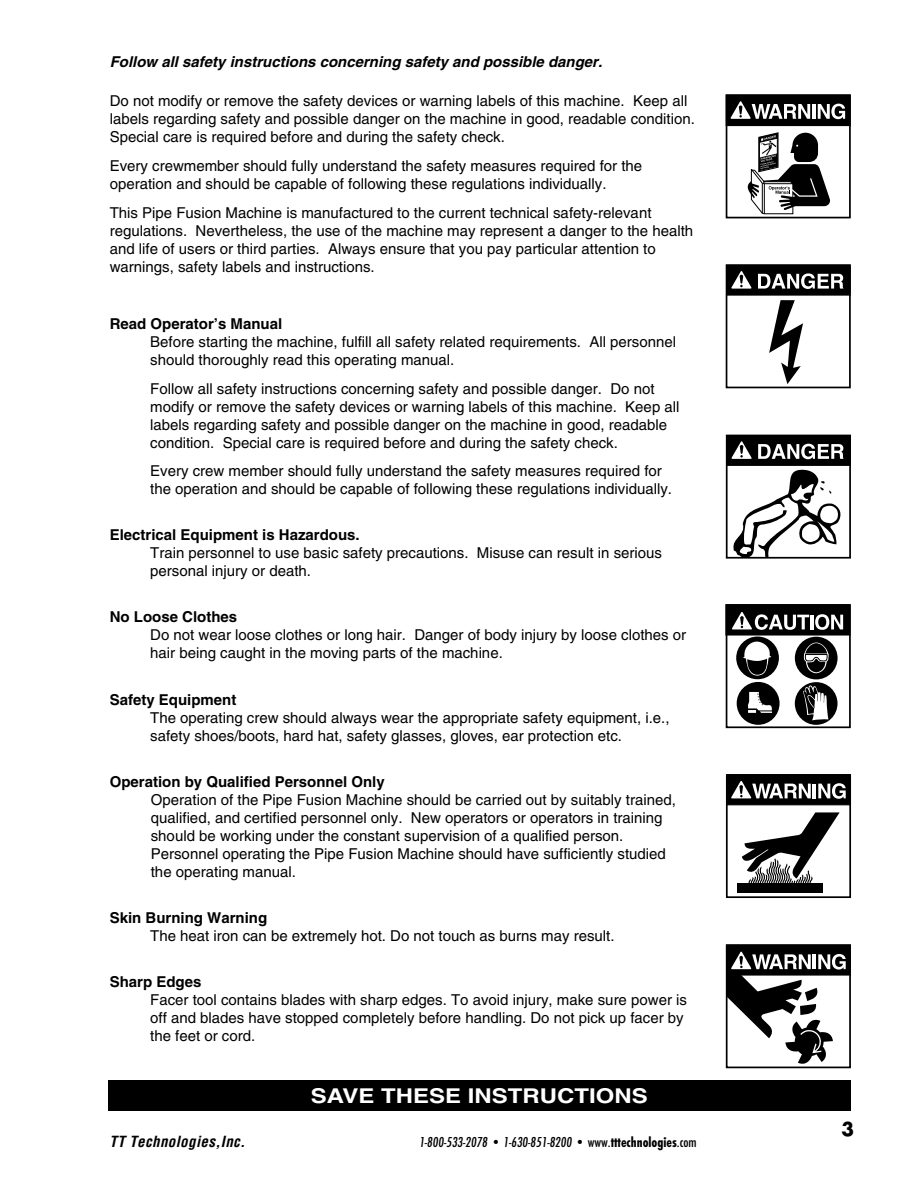
<style>
.page{position:relative;width:918px;height:1188px;background:#fff}
.page>*{position:absolute;margin:0;border:0;box-sizing:border-box;transform-origin:0 0}
.t1{font:700 21px "Futura T";color:#000}
.t2{font:700 20.4px "Helvetica";color:#fff;scale:1.18 1}
.t3{font:15px/18px "Helvetica";color:#000}
.t4{font:700 15px "Helvetica";color:#000}
.t5{font:italic 700 15px "Helvetica";color:#000}
.t6{font:italic 500 condensed 15px "Futura T";color:#000}
.t7{font:italic 700 condensed 15px "Helvetica";letter-spacing:.025em;color:#000}
.s1{font-style:normal}
.s2{font-weight:700;font-style:normal}
</style>
<div class="page">
<div style="left:726px;top:774px;width:125px;height:124px;border:2px solid #000"></div>
<div style="left:737px;top:884px;width:86px;height:9px;background:#000"></div>
<svg style="left:742px;top:812px;width:98px;height:72px"></svg>
<div style="left:727px;top:774px;width:124px;height:31px;background:#000;border:1px solid #000"></div>
<hr style="left:813px;top:784px;width:3px;height:14px;background:#fff">
<svg style="left:818px;top:783px;width:28px;height:16px"></svg>
<svg style="left:731px;top:781px;width:80px;height:17px"></svg>
<div style="left:726px;top:944px;width:125px;height:124px;border:2px solid #000"></div>
<div style="left:727px;top:945px;width:124px;height:30px;background:#000"></div>
<svg style="left:727px;top:952px;width:119px;height:114px"></svg>
<div style="left:726px;top:435px;width:125px;height:124px;border:2px solid #000"></div>
<div style="left:727px;top:435px;width:124px;height:31px;background:#000;border:1px solid #000"></div>
<svg style="left:758px;top:444px;width:86px;height:15px"></svg>
<svg style="left:732px;top:441px;width:20px;height:18px"></svg>
<svg style="left:731px;top:469px;width:110px;height:89px"></svg>
<div style="left:726px;top:604px;width:125px;height:124px;border:2px solid #000"></div>
<div style="left:725px;top:604px;width:125px;height:32px;background:#000;border:2px solid #000"></div>
<hr style="left:810px;top:615px;width:3px;height:14px;background:#fff">
<svg style="left:815px;top:614px;width:28px;height:16px"></svg>
<svg style="left:732px;top:612px;width:77px;height:18px"></svg>
<div style="left:795px;top:637px;width:43px;height:42px;background:#000;border-radius:50%"></div>
<svg style="left:804px;top:642px;width:25px;height:31px"></svg>
<div style="left:737px;top:682px;width:43px;height:43px;background:#000;border-radius:50%"></div>
<svg style="left:748px;top:692px;width:24px;height:21px"></svg>
<div style="left:795px;top:682px;width:43px;height:43px;background:#000;border-radius:50%"></div>
<svg style="left:803px;top:685px;width:25px;height:35px"></svg>
<div style="left:736px;top:637px;width:43px;height:42px;background:#000;border-radius:50%"></div>
<svg style="left:743px;top:641px;width:28px;height:35px"></svg>
<div style="left:726px;top:264px;width:125px;height:124px;border:2px solid #000"></div>
<div style="left:726px;top:265px;width:125px;height:31px;background:#000;border:1px solid #000"></div>
<svg style="left:769px;top:300px;width:34px;height:84px"></svg>
<svg style="left:758px;top:273px;width:85px;height:16px"></svg>
<svg style="left:731px;top:271px;width:20px;height:18px"></svg>
<div style="left:726px;top:94px;width:125px;height:124px;border:2px solid #000"></div>
<svg style="left:747px;top:132px;width:83px;height:83px"></svg>
<div style="left:726px;top:94px;width:125px;height:32px;background:#000;border:2px solid #000"></div>
<svg style="left:731px;top:101px;width:79px;height:18px"></svg>
<hr style="left:812px;top:104px;width:3px;height:15px;background:#fff">
<svg style="left:818px;top:104px;width:27px;height:15px"></svg>
<div style="left:108px;top:1080px;width:742px;height:31px;background:#000"></div>
<p class="t5" style="left:110px;top:56px;width:494px">Follow all safety instructions concerning safety and possible danger.</p>
<p class="t3" style="left:110px;top:93px;width:587px">Do not modify or remove the safety devices or warning labels of this machine. Keep all labels regarding safety and possible danger on the machine in good, readable condition.<br>Special care is required before and during the safety check.</p>
<p class="t3" style="left:110px;top:158px;width:534px">Every crewmember should fully understand the safety measures required for the operation and should be capable of following these regulations individually.</p>
<p class="t3" style="left:110px;top:205px;width:585px">This Pipe Fusion Machine is manufactured to the current technical safety-relevant regulations. Nevertheless, the use of the machine may represent a danger to the health and life of users or third parties. Always ensure that you pay particular attention to warnings, safety labels and instructions.</p>
<p class="t4" style="left:110px;top:318px;width:174px">Read Operator’s Manual</p>
<p class="t3" style="left:150px;top:334px;width:527px">Before starting the machine, fulfill all safety related requirements. All personnel should thoroughly read this operating manual.</p>
<p class="t3" style="left:150px;top:381px;width:531px">Follow all safety instructions concerning safety and possible danger. Do not modify or remove the safety devices or warning labels of this machine. Keep all labels regarding safety and possible danger on the machine in good, readable condition. Special care is required before and during the safety check.</p>
<p class="t3" style="left:150px;top:464px;width:523px">Every crew member should fully understand the safety measures required for the operation and should be capable of following these regulations individually.</p>
<p class="t4" style="left:110px;top:530px;width:252px">Electrical Equipment is Hazardous.</p>
<p class="t3" style="left:150px;top:546px;width:513px">Train personnel to use basic safety precautions. Misuse can result in serious personal injury or death.</p>
<p class="t4" style="left:110px;top:612px;width:129px">No Loose Clothes</p>
<p class="t3" style="left:150px;top:628px;width:537px">Do not wear loose clothes or long hair. Danger of body injury by loose clothes or hair being caught in the moving parts of the machine.</p>
<p class="t4" style="left:110px;top:694px;width:128px">Safety Equipment</p>
<p class="t3" style="left:150px;top:710px;width:521px">The operating crew should always wear the appropriate safety equipment, i.e., safety shoes/boots, hard hat, safety glasses, gloves, ear protection etc.</p>
<p class="t4" style="left:110px;top:776px;width:277px">Operation by Qualified Personnel Only</p>
<p class="t3" style="left:151px;top:792px;width:527px">Operation of the Pipe Fusion Machine should be carried out by suitably trained, qualified, and certified personnel only. New operators or operators in training should be working under the constant supervision of a qualified person.<br>Personnel operating the Pipe Fusion Machine should have sufficiently studied the operating manual.</p>
<p class="t4" style="left:110px;top:912px;width:159px">Skin Burning Warning</p>
<p class="t3" style="left:150px;top:928px;width:466px">The heat iron can be extremely hot. Do not touch as burns may result.</p>
<p class="t4" style="left:110px;top:976px;width:93px">Sharp Edges</p>
<p class="t3" style="left:150px;top:992px;width:538px">Facer tool contains blades with sharp edges. To avoid injury, make sure power is off and blades have stopped completely before handling. Do not pick up facer by the feet or cord.</p>
<h2 class="t2" style="left:311px;top:1088px;width:287px">SAVE THESE INSTRUCTIONS</h2>
<p class="t7" style="left:110px;top:1136px;width:137px">TT Technologies,Inc.</p>
<p class="t6" style="left:419px;top:1135px;width:279px">1-800-533-2078 • 1-630-851-8200 • <span class="s1">www.</span><span class="s2">tttechnologies</span><span class="s1">.com</span></p>
<h1 class="t1" style="left:842px;top:1120px;width:14px">3</h1>
</div>
